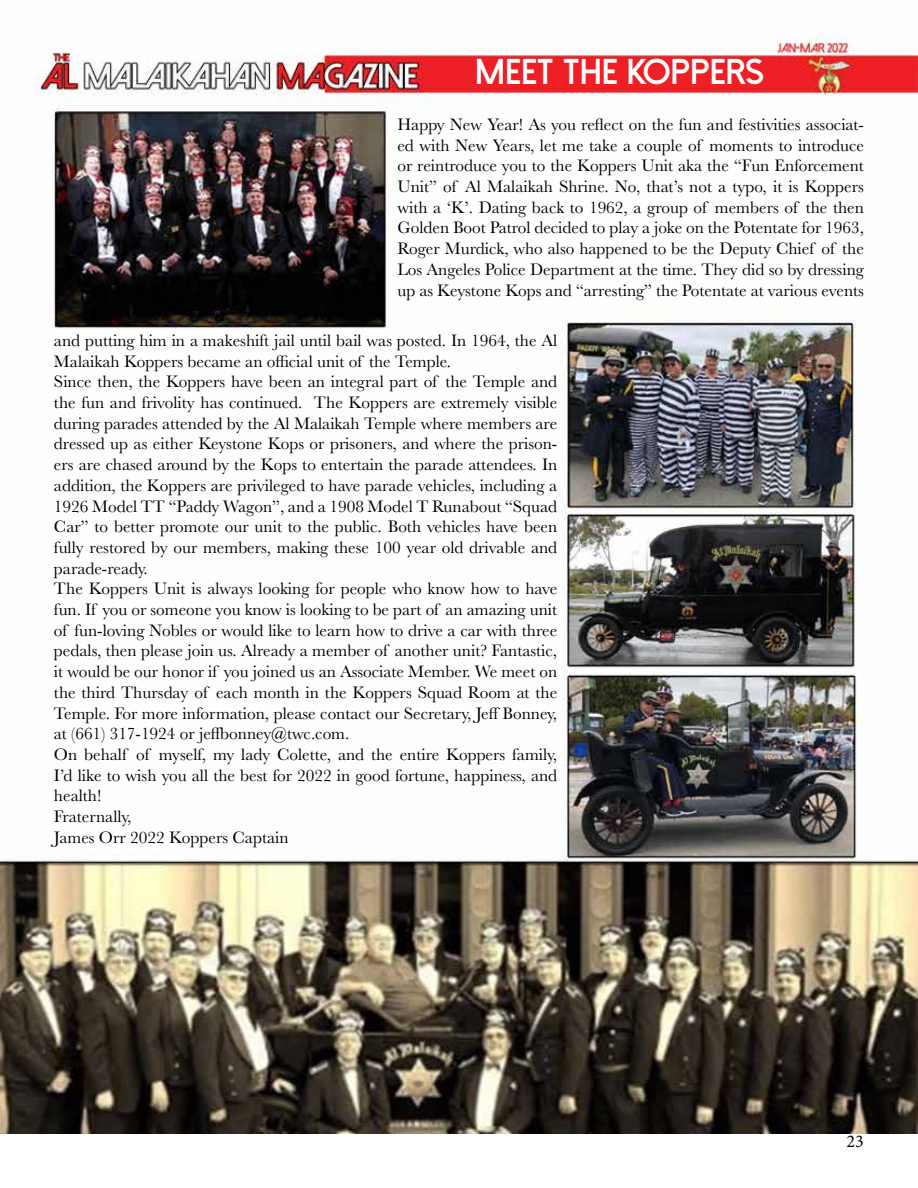
<style>
.page{position:relative;width:918px;height:1188px;background:#fff}
.page>*{position:absolute;margin:0;border:0;box-sizing:border-box;transform-origin:0 0}
.t1{font:800 36px "Dolce Vita";color:#fff}
.t2{font:18px "Minion Pro";color:#000}
.t3{font:17.25px/20.7px "Baskerville";color:#000;text-align:justify}
</style>
<div class="page">
<img style="left:0;top:34px;width:918px;height:1100px">
<h1 class="t1" style="left:475px;top:53px;width:291px">MEET THE KOPPERS</h1>
<p class="t3" style="left:397px;top:114px;width:468px">Happy New Year! As you reflect on the fun and festivities associat&shy;ed with New Years, let me take a couple of moments to introduce or reintroduce you to the Koppers Unit aka the “Fun Enforcement Unit” of Al Malaikah Shrine. No, that’s not a typo, it is Koppers with a ‘K’. Dating back to 1962, a group of members of the then Golden Boot Patrol decided to play a joke on the Potentate for 1963, Roger Murdick, who also happened to be the Deputy Chief of the Los Angeles Police Department at the time. They did so by dressing up as Keystone Kops and “arresting” the Potentate at various events</p>
<p class="t3" style="left:54px;top:330px;width:505px;text-align:left">and putting him in a makeshift jail until bail was posted. In 1964, the Al Malaikah Koppers became an official unit of the Temple.<br>Since then, the Koppers have been an integral part of the Temple and the fun and frivolity has continued. The Koppers are extremely visible during parades attended by the Al Malaikah Temple where members are dressed up as either Keystone Kops or prisoners, and where the prison&shy;ers are chased around by the Kops to entertain the parade attendees. In addition, the Koppers are privileged to have parade vehicles, including a 1926 Model TT “Paddy Wagon”, and a 1908 Model T Runabout “Squad Car” to better promote our unit to the public. Both vehicles have been fully restored by our members, making these 100 year old drivable and parade-ready.<br>The Koppers Unit is always looking for people who know how to have fun. If you or someone you know is looking to be part of an amazing unit of fun-loving Nobles or would like to learn how to drive a car with three pedals, then please join us. Already a member of another unit? Fantastic, it would be our honor if you joined us an Associate Member. We meet on the third Thursday of each month in the Koppers Squad Room at the Temple. For more information, please contact our Secretary, Jeff Bonney, at (661) 317-1924 or jeffbonney@twc.com.<br>On behalf of myself, my lady Colette, and the entire Koppers family, I’d like to wish you all the best for 2022 in good fortune, happiness, and health!<br>Fraternally,<br>James Orr 2022 Koppers Captain</p>
<p class="t2" style="left:846px;top:1129px;width:19px">23</p>
</div>
